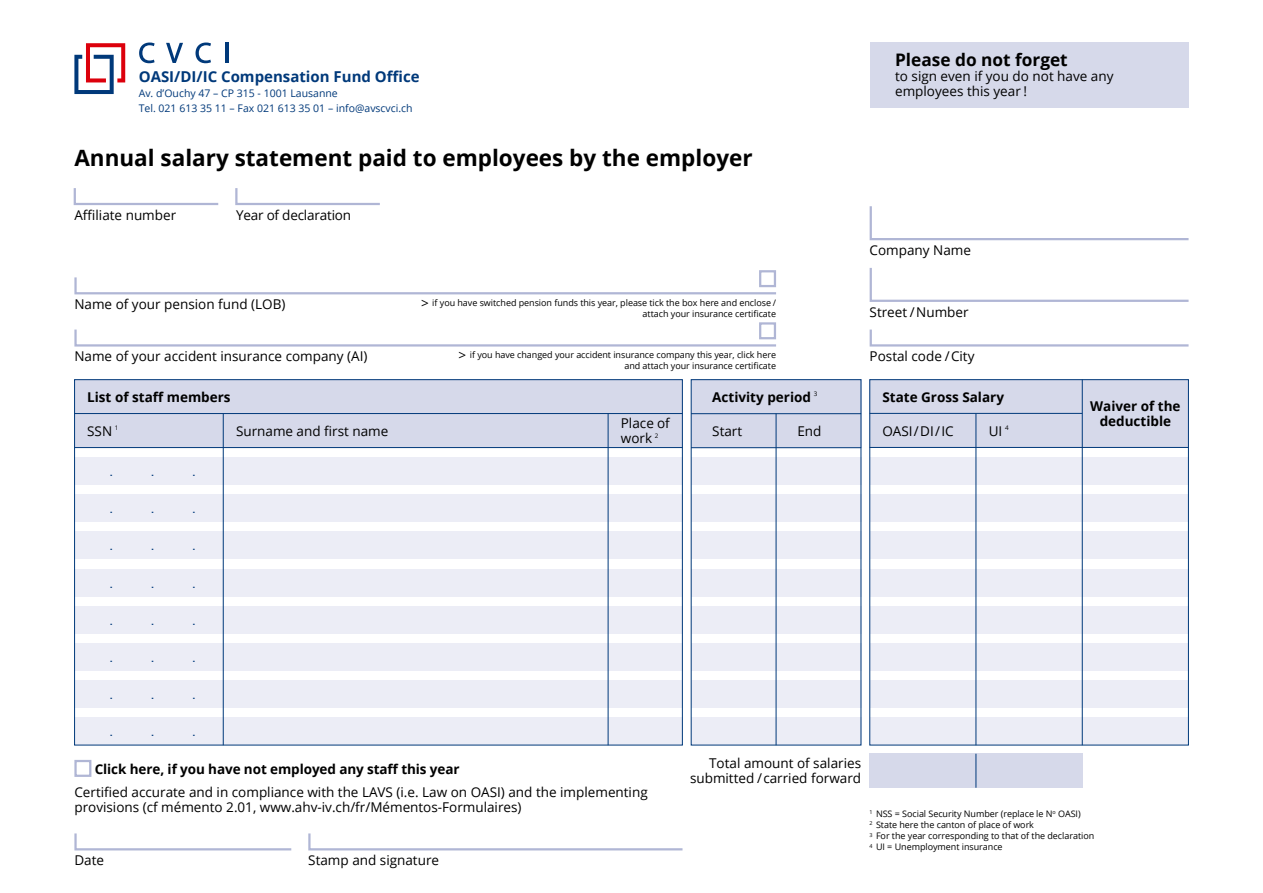
<style>
.page{position:relative;width:1263px;height:893px;background:#fff}
.page>*{position:absolute;margin:0;border:0;box-sizing:border-box;transform-origin:0 0}
.t1{font:700 22.5px "Open Sans";color:#000}
.t2{font:700 17.25px "Open Sans";color:#000}
.t3{font:700 15px "Open Sans";color:#00397a}
.t4{font:13.5px/15px "Open Sans";color:#000}
.t5{font:700 13.5px/14.9px "Open Sans";color:#000;text-align:center}
.t6{font:10.5px/15px "Open Sans";color:#00397a}
.t7{font:9px/11.2px "Open Sans";letter-spacing:-.005em;color:#000;text-align:right}
.s1{font-size:13.5px}
</style>
<div class="page">
<svg style="left:73px;top:188px;width:146px;height:17px"></svg>
<svg style="left:74px;top:277px;width:702px;height:18px"></svg>
<svg style="left:74px;top:329px;width:702px;height:18px"></svg>
<svg style="left:74px;top:833px;width:218px;height:18px"></svg>
<svg style="left:308px;top:833px;width:375px;height:18px"></svg>
<div style="left:759px;top:270px;width:17px;height:17px;border:2px solid #b0b6d5"></div>
<div style="left:759px;top:322px;width:17px;height:17px;border:2px solid #b0b6d5"></div>
<div style="left:870px;top:754px;width:106px;height:34px;background:#d6d9ea"></div>
<div style="left:976px;top:754px;width:106px;height:34px;background:#d6d9ea"></div>
<div style="left:870px;top:43px;width:318px;height:65px;background:#d6d9ea"></div>
<div style="left:74px;top:760px;width:17px;height:17px;border:2px solid #b0b6d5"></div>
<svg style="left:235px;top:188px;width:145px;height:17px"></svg>
<svg style="left:139px;top:43px;width:16px;height:20px"></svg>
<svg style="left:166px;top:43px;width:17px;height:20px"></svg>
<svg style="left:195px;top:43px;width:16px;height:20px"></svg>
<hr style="left:226px;top:43px;width:3px;height:20px;background:#00397a">
<svg style="left:74px;top:43px;width:51px;height:51px"></svg>
<svg style="left:869px;top:206px;width:320px;height:35px"></svg>
<svg style="left:869px;top:268px;width:320px;height:34px"></svg>
<svg style="left:869px;top:329px;width:320px;height:18px"></svg>
<svg style="left:74px;top:379px;width:609px;height:366px"></svg>
<svg style="left:691px;top:379px;width:170px;height:366px"></svg>
<svg style="left:869px;top:379px;width:320px;height:366px"></svg>
<hr style="left:74px;top:413px;width:608px;height:1px;background:#00397a">
<hr style="left:74px;top:447px;width:608px;height:1px;background:#00397a">
<hr style="left:691px;top:413px;width:170px;height:1px;background:#00397a">
<hr style="left:691px;top:447px;width:170px;height:1px;background:#00397a">
<hr style="left:223px;top:414px;width:1px;height:331px;background:#00397a">
<hr style="left:608px;top:414px;width:1px;height:331px;background:#00397a">
<hr style="left:776px;top:414px;width:1px;height:331px;background:#00397a">
<hr style="left:870px;top:413px;width:212px;height:1px;background:#00397a">
<hr style="left:870px;top:447px;width:318px;height:1px;background:#00397a">
<hr style="left:976px;top:414px;width:1px;height:331px;background:#00397a">
<hr style="left:1082px;top:379px;width:1px;height:366px;background:#00397a">
<hr style="left:976px;top:754px;width:1px;height:34px;background:#00397a">
<p class="t3" style="left:139px;top:66px;width:282px">OASI/DI/IC Compensation Fund Office</p>
<p class="t6" style="left:139px;top:86px;width:275px">Av. d’Ouchy 47 – CP 315 - 1001 Lausanne<br>Tel. 021 613 35 11 – Fax 021 613 35 01 – info@avscvci.ch</p>
<h1 class="t1" style="left:74px;top:142px;width:680px">Annual salary statement paid to employees by the employer</h1>
<p class="t4" style="left:74px;top:207px;width:103px">Affiliate number</p>
<p class="t4" style="left:236px;top:207px;width:117px">Year of declaration</p>
<p class="t4" style="left:74px;top:296px;width:212px">Name of your pension fund (LOB)</p>
<p class="t7" style="left:421px;top:297px;width:357px;line-height:10.5px"><span class="s1">&gt;</span> if you have switched pension funds this year, please tick the box here and enclose / attach your insurance certificate</p>
<p class="t4" style="left:74px;top:348px;width:295px">Name of your accident insurance company (AI)</p>
<p class="t7" style="left:459px;top:349px;width:319px;line-height:10.5px"><span class="s1">&gt;</span> if you have changed your accident insurance company this year, click here and attach your insurance certificate</p>
<p class="t5" style="left:87px;top:389px;width:145px">List of staff members</p>
<p class="t5" style="left:712px;top:389px;width:107px">Activity period <sup>3</sup></p>
<p class="t4" style="left:87px;top:423px;width:33px">SSN <sup>1</sup></p>
<p class="t4" style="left:236px;top:423px;width:154px">Surname and first name</p>
<p class="t4" style="left:712px;top:423px;width:31px">Start</p>
<p class="t4" style="left:797px;top:423px;width:26px">End</p>
<p class="t4" style="left:621px;top:415px;width:50px">Place of work <sup>2</sup></p>
<p class="t2" style="left:895px;top:48px;width:174px">Please do not forget</p>
<p class="t4" style="left:895px;top:69px;width:220px">to sign even if you do not have any employees this year !</p>
<p class="t4" style="left:870px;top:242px;width:103px">Company Name</p>
<p class="t4" style="left:870px;top:304px;width:100px">Street / Number</p>
<p class="t4" style="left:870px;top:348px;width:106px">Postal code / City</p>
<p class="t5" style="left:882px;top:389px;width:123px">State Gross Salary</p>
<p class="t4" style="left:882px;top:423px;width:73px">OASI / DI / IC</p>
<p class="t4" style="left:989px;top:423px;width:21px">UI <sup>4</sup></p>
<p class="t5" style="left:1090px;top:399px;width:92px">Waiver of the deductible</p>
<p class="t5" style="left:95px;top:761px;width:366px">Click here, if you have not employed any staff this year</p>
<p class="t4" style="left:74px;top:784px;width:575px">Certified accurate and in compliance with the LAVS (i.e. Law on OASI) and the implementing provisions (cf mémento 2.01, www.ahv-iv.ch/fr/Mémentos-Formulaires)</p>
<p class="t4" style="left:74px;top:852px;width:31px">Date</p>
<p class="t4" style="left:308px;top:852px;width:132px">Stamp and signature</p>
<p class="t4" style="left:690px;top:756px;width:173px;text-align:right">Total amount of salaries submitted / carried forward</p>
<p class="t7" style="left:870px;top:808px;width:226px;text-align:left"><sup>1</sup> NSS = Social Security Number (replace le N<sup>o</sup> OASI)<br><sup>2</sup> State here the canton of place of work<br><sup>3</sup> For the year corresponding to that of the declaration <sup>4</sup> UI = Unemployment insurance</p>
</div>
